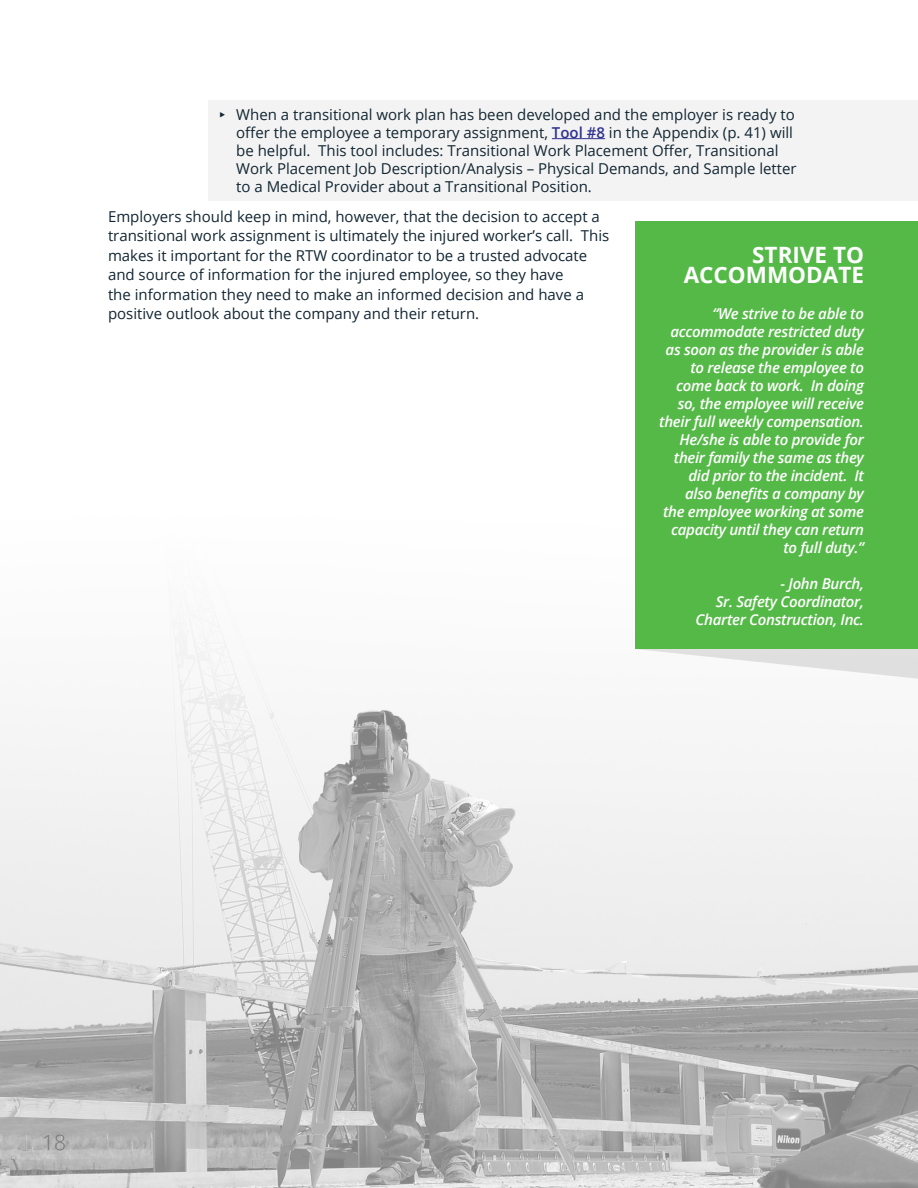
<style>
.page{position:relative;width:918px;height:1188px;background:#fff}
.page>*{position:absolute;margin:0;border:0;box-sizing:border-box;transform-origin:0 0}
.Block_Title{font:700 22.5px/19.5px "Open Sans";color:#fff;text-align:right}
.t1{font:300 21px "Open Sans";color:#777879}
.t2{font:15px/19.5px "Open Sans";color:#122632}
.Block_Body{font:italic 600 15px/18px "Open Sans";letter-spacing:-.02em;color:#fff;text-align:right}
.s1{font-weight:600;color:#2e3192}
</style>
<div class="page">
<div style="left:208px;top:100px;width:710px;height:101px;background:#f3f3f3"></div>
<img style="left:0;top:631px;width:917px;height:557px">
<hr style="left:917px;top:0;width:1px;height:1188px;background:#55b948">
<hr style="left:552px;top:138px;width:53px;height:1px;background:#2e3192">
<div style="left:635px;top:222px;width:283px;height:427px;background:#55b948"></div>
<svg style="left:635px;top:649px;width:283px;height:30px"></svg>
<p class="t2" style="left:236px;top:105px;width:562px;line-height:18px;text-indent:-20px">▸ When a transitional work plan has been developed and the employer is ready to offer the employee a temporary assignment, <span class="s1">Tool #8</span> in the Appendix (p. 41) will be helpful. This tool includes: Transitional Work Placement Offer, Transitional Work Placement Job Description/Analysis – Physical Demands, and Sample letter to a Medical Provider about a Transitional Position.</p>
<p class="t2" style="left:108px;top:206px;width:503px">Employers should keep in mind, however, that the decision to accept a transitional work assignment is ultimately the injured worker’s call. This makes it important for the RTW coordinator to be a trusted advocate and source of information for the injured employee, so they have<br>the information they need to make an informed decision and have a positive outlook about the company and their return.</p>
<p class="Block_Title" style="left:684px;top:245px;width:182px">STRIVE TO<br>ACCOMMODATE</p>
<p class="Block_Body" style="left:659px;top:304px;width:206px">“We strive to be able to accommodate restricted duty as soon as the provider is able to release the employee to come back to work. In doing so, the employee will receive their full weekly compensation.<br>He/she is able to provide for their family the same as they did prior to the incident. It also benefits a company by<br>the employee working at some capacity until they can return to full duty.”</p>
<p class="Block_Body" style="left:696px;top:574px;width:170px">- John Burch,<br>Sr. Safety Coordinator,<br>Charter Construction, Inc.</p>
<p class="t1" style="left:42px;top:1128px;width:25px">18</p>
</div>
